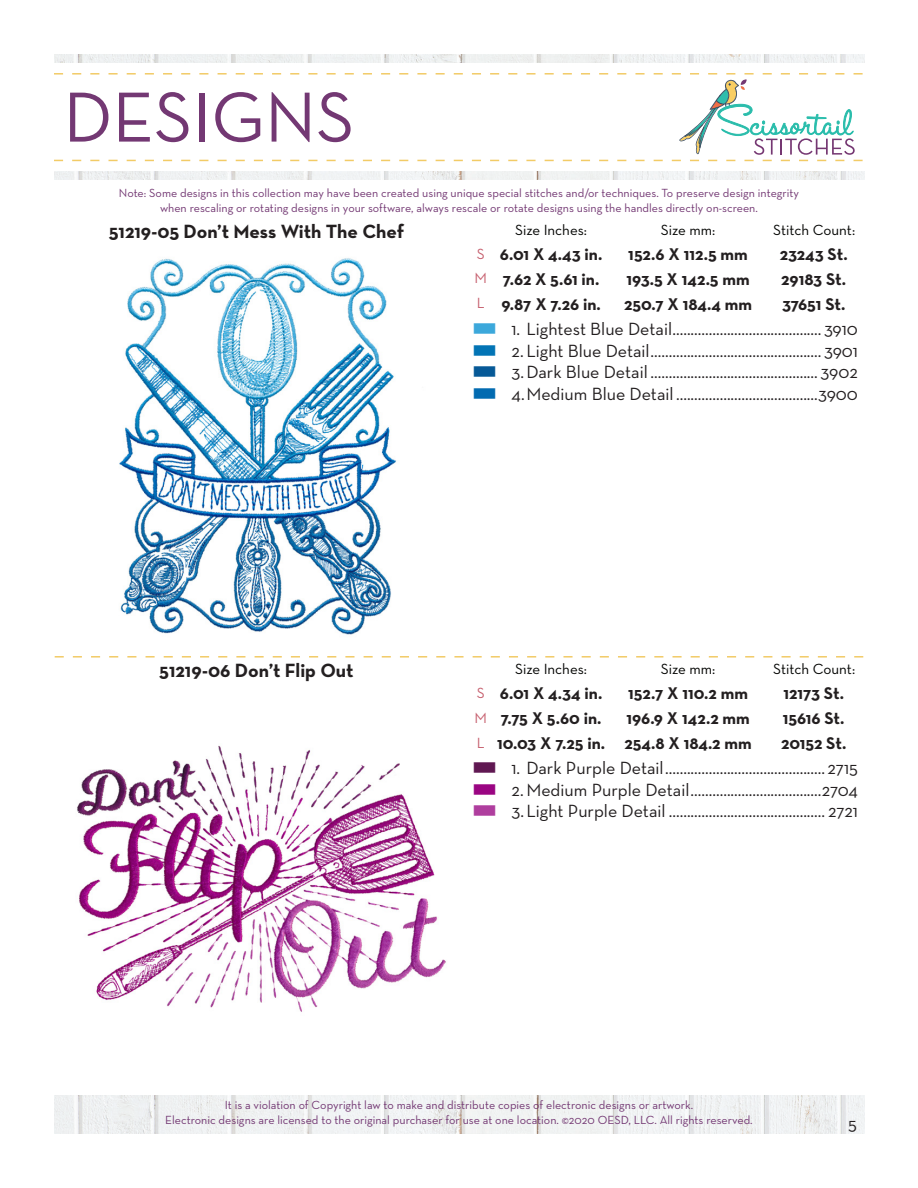
<style>
.page{position:relative;width:918px;height:1188px;background:#fff}
.page>*{position:absolute;margin:0;border:0;box-sizing:border-box;transform-origin:0 0}
.t1{font:72px "Neutra Text";color:#733873}
.t2{font:700 19.5px "Neutra Text";color:#231f20}
.t3{font:18px "Neutra Text";color:#231f20}
.t4{font:700 17.25px "Neutra Text";color:#231f20}
.t5{font:15px "Neutra Text";color:#040503}
.t6{font:15px "Neutra Text";color:#c65f6e}
.t7{font:12px "Neutra Text";color:#733873}
.s1{color:#3ca8db}
.s2{color:#0274b5}
.s3{color:#065997}
.s4{color:#026bb1}
.s5{color:#601852}
.s6{color:#9a0582}
.s7{color:#af3e9e}
</style>
<div class="page">
<img style="left:54px;top:1096px;width:810px;height:38px">
<img style="left:54px;top:54px;width:810px;height:126px">
<img style="left:119px;top:258px;width:277px;height:377px">
<img style="left:77px;top:745px;width:369px;height:267px">
<div style="left:29px;top:63px;width:863px;height:108px;background:#fff"></div>
<svg style="left:54px;top:73px;width:809px;height:88px"></svg>
<svg style="left:55px;top:656px;width:808px;height:2px"></svg>
<p class="t1" style="left:63px;top:73px;width:293px">DESIGNS</p>
<p class="t7" style="left:119px;top:186px;width:682px">Note: Some designs in this collection may have been created using unique special stitches and/or techniques. To preserve design integrity</p>
<p class="t7" style="left:160px;top:200px;width:599px">when rescaling or rotating designs in your software, always rescale or rotate designs using the handles directly on-screen.</p>
<p class="t2" style="left:109px;top:219px;width:297px">51219-05 Don’t Mess With The Chef</p>
<p class="t6" style="left:477px;top:244px;width:9px">S</p>
<p class="t6" style="left:474px;top:269px;width:14px">M</p>
<p class="t6" style="left:477px;top:294px;width:9px">L</p>
<p class="t5" style="left:515px;top:221px;width:73px">Size Inches:</p>
<p class="t5" style="left:661px;top:221px;width:56px">Size mm:</p>
<p class="t5" style="left:773px;top:221px;width:83px">Stitch Count:</p>
<p class="t4" style="left:500px;top:244px;width:104px">6.01 X 4.43 in.</p>
<p class="t4" style="left:628px;top:244px;width:121px">152.6 X 112.5 mm</p>
<p class="t4" style="left:780px;top:244px;width:69px">23243 St.</p>
<p class="t4" style="left:503px;top:268px;width:98px">7.62 X 5.61 in.</p>
<p class="t4" style="left:626px;top:268px;width:125px">193.5 X 142.5 mm</p>
<p class="t4" style="left:781px;top:268px;width:66px">29183 St.</p>
<p class="t4" style="left:501px;top:293px;width:101px">9.87 X 7.26 in.</p>
<p class="t4" style="left:624px;top:293px;width:129px">250.7 X 184.4 mm</p>
<p class="t4" style="left:782px;top:293px;width:65px">37651 St.</p>
<p class="t3" style="left:472px;top:318px;width:387px"><span class="s1">■</span> 1. Lightest Blue Detail......................................... 3910</p>
<p class="t3" style="left:472px;top:340px;width:387px"><span class="s2">■</span> 2. Light Blue Detail............................................... 3901</p>
<p class="t3" style="left:472px;top:361px;width:387px"><span class="s3">■</span> 3.Dark Blue Detail .............................................. 3902</p>
<p class="t3" style="left:472px;top:383px;width:387px"><span class="s4">■</span> 4.Medium Blue Detail .......................................3900</p>
<p class="t2" style="left:159px;top:658px;width:196px">51219-06 Don’t Flip Out</p>
<p class="t5" style="left:515px;top:660px;width:73px">Size Inches:</p>
<p class="t5" style="left:661px;top:660px;width:56px">Size mm:</p>
<p class="t5" style="left:773px;top:660px;width:83px">Stitch Count:</p>
<p class="t6" style="left:477px;top:684px;width:9px">S</p>
<p class="t6" style="left:474px;top:709px;width:14px">M</p>
<p class="t6" style="left:477px;top:733px;width:9px">L</p>
<p class="t4" style="left:497px;top:733px;width:110px">10.03 X 7.25 in.</p>
<p class="t4" style="left:624px;top:733px;width:129px">254.8 X 184.2 mm</p>
<p class="t4" style="left:781px;top:733px;width:67px">20152 St.</p>
<p class="t4" style="left:500px;top:683px;width:104px">6.01 X 4.34 in.</p>
<p class="t4" style="left:628px;top:683px;width:121px">152.7 X 110.2 mm</p>
<p class="t4" style="left:783px;top:683px;width:62px">12173 St.</p>
<p class="t4" style="left:501px;top:708px;width:102px">7.75 X 5.60 in.</p>
<p class="t4" style="left:626px;top:708px;width:125px">196.9 X 142.2 mm</p>
<p class="t4" style="left:783px;top:708px;width:63px">15616 St.</p>
<p class="t3" style="left:472px;top:757px;width:387px"><span class="s5">■</span> 1. Dark Purple Detail............................................ 2715</p>
<p class="t3" style="left:472px;top:779px;width:387px"><span class="s6">■</span> 2. Medium Purple Detail....................................2704</p>
<p class="t3" style="left:472px;top:800px;width:387px"><span class="s7">■</span> 3. Light Purple Detail ........................................... 2721</p>
<p class="t7" style="left:225px;top:1098px;width:470px">It is a violation of Copyright law to make and distribute copies of electronic designs or artwork.</p>
<p class="t7" style="left:165px;top:1112px;width:589px">Electronic designs are licensed to the original purchaser for use at one location. ©2020 OESD, LLC. All rights reserved.</p>
<p class="t3" style="left:848px;top:1113px;width:10px">5</p>
</div>
